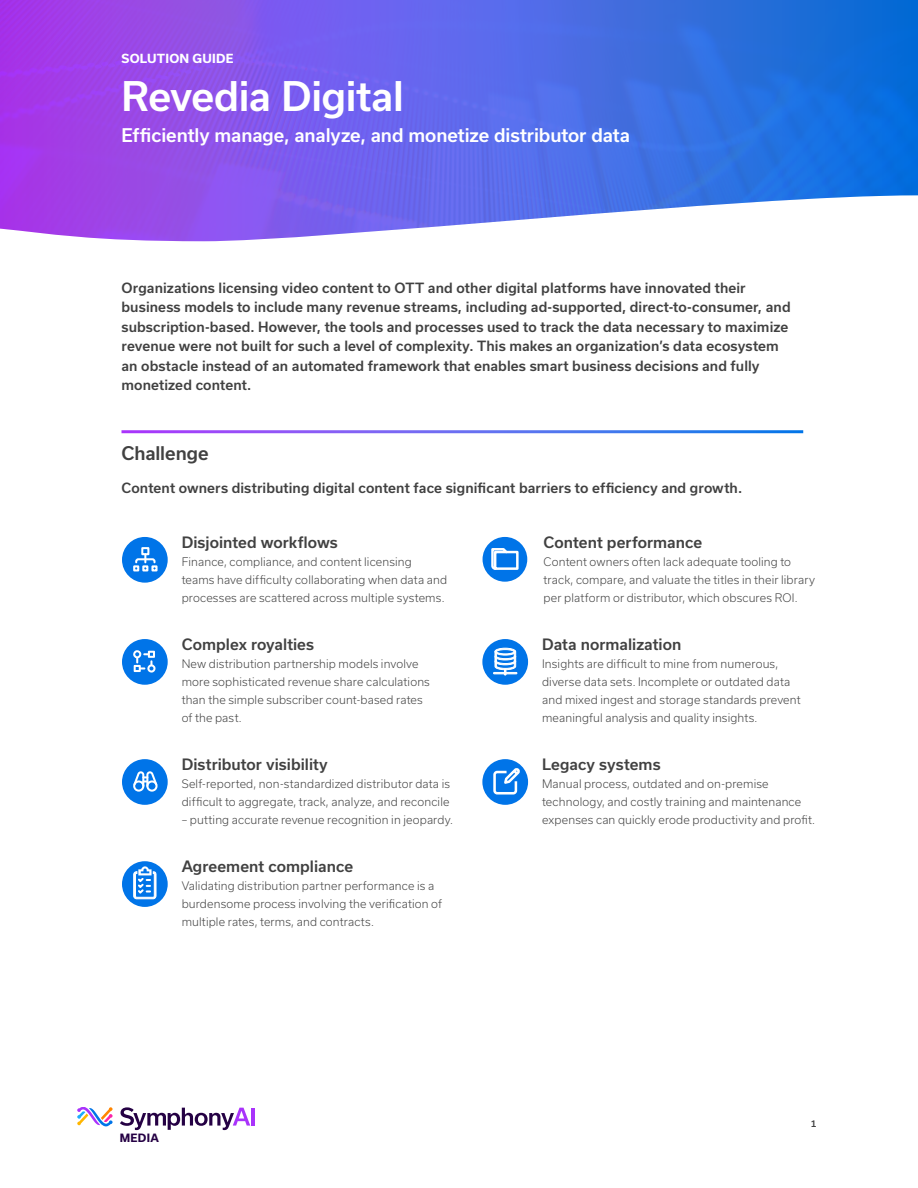
<style>
.page{position:relative;width:918px;height:1188px;background:#fff}
.page>*{position:absolute;margin:0;border:0;box-sizing:border-box;transform-origin:0 0}
.t1{font:500 39px "Usual";letter-spacing:-.01em;color:#fff}
.t2{font:500 18px "Usual";letter-spacing:-.005em;color:#fff}
.t3{font:500 18px "Usual";letter-spacing:-.005em;color:#414141}
.t4{font:500 15px "Usual";letter-spacing:.005em;color:#414141}
.t5{font:500 13.5px/19.5px "Usual";letter-spacing:.005em;color:#414141}
.t6{font:700 12px "Usual";letter-spacing:.02em;color:#fff}
.t7{font:300 11.25px/18px "Usual";letter-spacing:.015em;color:#414141}
.t8{font:700 10.95px "Usual";letter-spacing:.03em;color:#250144}
.t9{font:500 9px "Usual";color:#414141}
</style>
<div class="page">
<svg style="left:0;top:0;width:918px;height:241px;background:#6d6ce8"></svg>
<svg style="left:77px;top:1107px;width:36px;height:19px"></svg>
<svg style="left:120px;top:1107px;width:130px;height:23px"></svg>
<hr style="left:251px;top:1108px;width:4px;height:18px;background:#a933fb">
<div style="left:482px;top:759px;width:46px;height:46px;background:#0074e8;border-radius:50%"></div>
<svg style="left:493px;top:766px;width:29px;height:29px"></svg>
<div style="left:482px;top:639px;width:46px;height:46px;background:#0074e8;border-radius:50%"></div>
<svg style="left:493px;top:648px;width:24px;height:28px"></svg>
<div style="left:483px;top:537px;width:44px;height:45px;background:#0074e8;border-radius:50%"></div>
<svg style="left:491px;top:548px;width:19px;height:22px"></svg>
<div style="left:494px;top:551px;width:25px;height:19px;border:2px solid #fff"></div>
<div style="left:122px;top:861px;width:46px;height:46px;background:#0074e8;border-radius:50%"></div>
<svg style="left:133px;top:866px;width:24px;height:33px"></svg>
<div style="left:122px;top:759px;width:46px;height:46px;background:#0074e8;border-radius:50%"></div>
<svg style="left:133px;top:771px;width:25px;height:21px"></svg>
<div style="left:122px;top:639px;width:46px;height:46px;background:#0074e8;border-radius:50%"></div>
<svg style="left:133px;top:650px;width:23px;height:23px"></svg>
<div style="left:122px;top:537px;width:46px;height:46px;background:#0074e8;border-radius:50%"></div>
<div style="left:141px;top:547px;width:8px;height:8px;border:2px solid #fff"></div>
<svg style="left:133px;top:554px;width:23px;height:17px"></svg>
<div style="left:151px;top:565px;width:7px;height:6px;border:2px solid #fff"></div>
<p class="t6" style="left:122px;top:52px;width:114px">SOLUTION GUIDE</p>
<h1 class="t1" style="left:122px;top:74px;width:284px">Revedia Digital</h1>
<h2 class="t2" style="left:122px;top:125px;width:510px">Efficiently manage, analyze, and monetize distributor data</h2>
<p class="t5" style="left:122px;top:278px;width:671px">Organizations licensing video content to OTT and other digital platforms have innovated their business models to include many revenue streams, including ad-supported, direct-to-consumer, and subscription-based. However, the tools and processes used to track the data necessary to maximize revenue were not built for such a level of complexity. This makes an organization’s data ecosystem an obstacle instead of an automated framework that enables smart business decisions and fully monetized content.</p>
<h2 class="t3" style="left:122px;top:443px;width:89px">Challenge</h2>
<p class="t5" style="left:122px;top:478px;width:622px">Content owners distributing digital content face significant barriers to efficiency and growth.</p>
<h3 class="t4" style="left:182px;top:533px;width:158px">Disjointed workflows</h3>
<p class="t7" style="left:182px;top:552px;width:267px">Finance, compliance, and content licensing teams have difficulty collaborating when data and processes are scattered across multiple systems.</p>
<h3 class="t4" style="left:182px;top:636px;width:134px">Complex royalties</h3>
<p class="t7" style="left:182px;top:655px;width:250px">New distribution partnership models involve more sophisticated revenue share calculations than the simple subscriber count-based rates of the past.</p>
<h3 class="t4" style="left:182px;top:756px;width:148px">Distributor visibility</h3>
<p class="t7" style="left:182px;top:775px;width:270px">Self-reported, non-standardized distributor data is difficult to aggregate, track, analyze, and reconcile</p>
<p class="t7" style="left:182px;top:811px;width:273px">– putting accurate revenue recognition in jeopardy.</p>
<h3 class="t4" style="left:182px;top:858px;width:173px">Agreement compliance</h3>
<p class="t7" style="left:182px;top:877px;width:262px">Validating distribution partner performance is a burdensome process involving the verification of multiple rates, terms, and contracts.</p>
<p class="t8" style="left:120px;top:1132px;width:41px">MEDIA</p>
<h3 class="t4" style="left:544px;top:533px;width:160px">Content performance</h3>
<p class="t7" style="left:544px;top:552px;width:273px">Content owners often lack adequate tooling to track, compare, and valuate the titles in their library per platform or distributor, which obscures ROI.</p>
<h3 class="t4" style="left:542px;top:636px;width:141px">Data normalization</h3>
<p class="t7" style="left:542px;top:655px;width:260px">Insights are difficult to mine from numerous, diverse data sets. Incomplete or outdated data and mixed ingest and storage standards prevent meaningful analysis and quality insights.</p>
<h3 class="t4" style="left:542px;top:756px;width:120px">Legacy systems</h3>
<p class="t7" style="left:542px;top:775px;width:274px">Manual process, outdated and on-premise technology, and costly training and maintenance expenses can quickly erode productivity and profit.</p>
<p class="t9" style="left:811px;top:1119px;width:7px">1</p>
</div>
